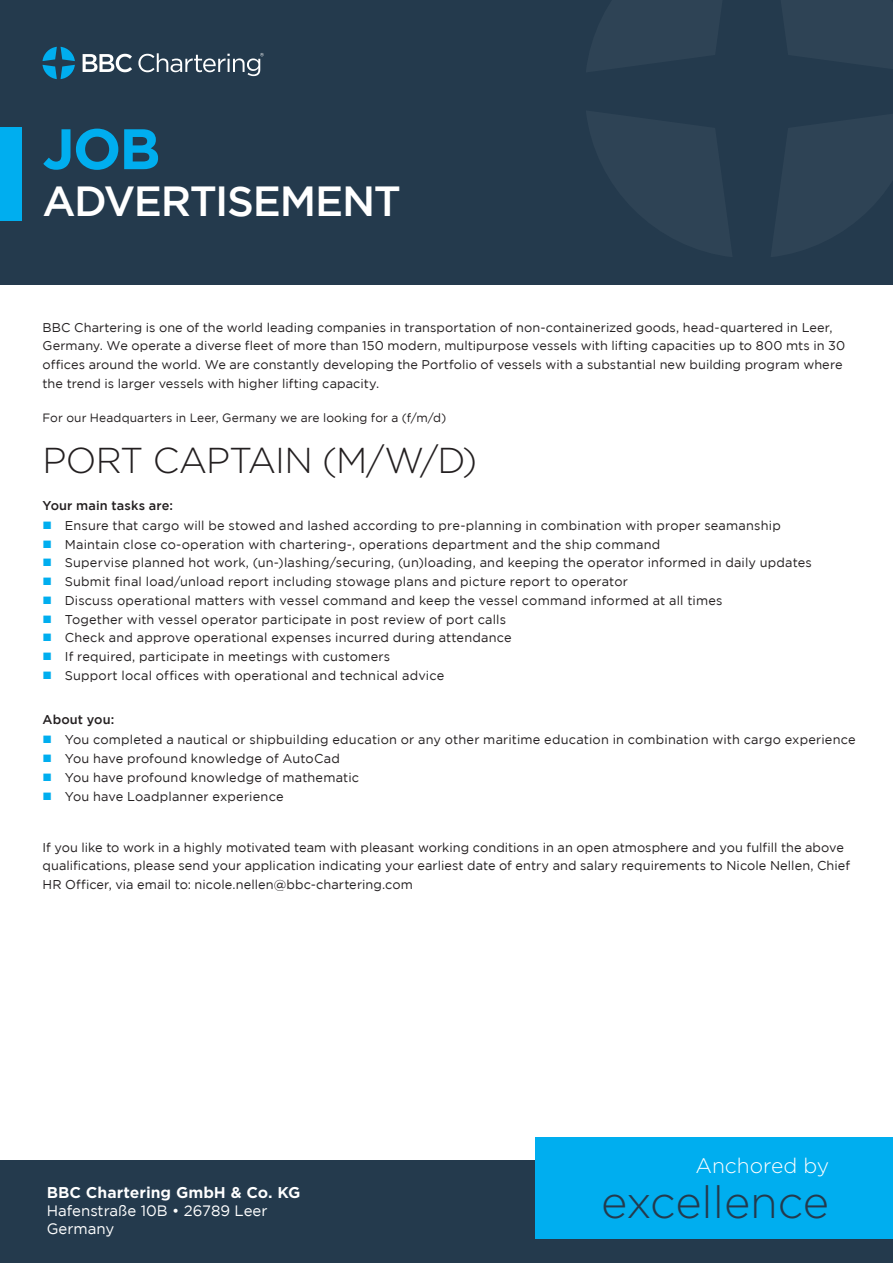
<style>
.page{position:relative;width:893px;height:1263px;background:#fff}
.page>*{position:absolute;margin:0;border:0;box-sizing:border-box;transform-origin:0 0}
.t1{font:700 57px "Gotham";color:#00aeef}
.t2{font:300 45px "Gotham";color:#243a4d}
.t3{font:500 42px "Gotham";letter-spacing:-.035em;color:#fff}
.t4{font:300 36px "Gotham";letter-spacing:-.025em;color:#231f20}
.t5{font:300 21px "Gotham";color:#fff}
.t6{font:15px "Gotham";color:#fff}
.t7{font:700 15px "Gotham S Sm";color:#fff}
.t8{font:12.75px/18.8px "Gotham";letter-spacing:.01em;color:#231f20}
.t9{font:500 12.75px "Gotham";letter-spacing:.01em;color:#231f20}
.t10{font:12.6px/18.8px "Gotham";letter-spacing:.005em;color:#231f20}
.t11{font:12px "Gotham";letter-spacing:.01em;color:#231f20}
.s1{color:#00aeef}
</style>
<div class="page">
<div style="left:0;top:0;width:893px;height:285px;background:#243a4d"></div>
<svg style="left:83px;top:53px;width:181px;height:23px"></svg>
<svg style="left:43px;top:47px;width:32px;height:32px"></svg>
<div style="left:0;top:128px;width:21px;height:93px;background:#00aeef"></div>
<div style="left:0;top:1161px;width:893px;height:102px;background:#243a4d"></div>
<div style="left:536px;top:1137px;width:357px;height:101px;background:#00aeef"></div>
<p class="t1" style="left:43px;top:116px;width:120px">JOB</p>
<p class="t3" style="left:43px;top:177px;width:360px">ADVERTISEMENT</p>
<p class="t10" style="left:43px;top:318px;width:804px">BBC Chartering is one of the world leading companies in transportation of non-containerized goods, head-quartered in Leer, Germany. We operate a diverse fleet of more than 150 modern, multipurpose vessels with lifting capacities up to 800 mts in 30 offices around the world. We are constantly developing the Portfolio of vessels with a substantial new building program where the trend is larger vessels with higher lifting capacity.</p>
<p class="t11" style="left:43px;top:411px;width:405px">For our Headquarters in Leer, Germany we are looking for a (f/m/d)</p>
<p class="t4" style="left:43px;top:440px;width:436px">PORT CAPTAIN (M/W/D)</p>
<p class="t9" style="left:43px;top:498px;width:132px">Your main tasks are:</p>
<p class="t8" style="left:43px;top:516px;width:740px"><span class="s1">■</span> Ensure that cargo will be stowed and lashed according to pre-planning in combination with proper seamanship</p>
<p class="t8" style="left:43px;top:535px;width:619px"><span class="s1">■</span> Maintain close co-operation with chartering-, operations department and the ship command</p>
<p class="t8" style="left:43px;top:553px;width:771px"><span class="s1">■</span> Supervise planned hot work, (un-)lashing/securing, (un)loading, and keeping the operator informed in daily updates</p>
<p class="t8" style="left:43px;top:572px;width:587px"><span class="s1">■</span> Submit final load/unload report including stowage plans and picture report to operator</p>
<p class="t8" style="left:43px;top:591px;width:682px"><span class="s1">■</span> Discuss operational matters with vessel command and keep the vessel command informed at all times</p>
<p class="t8" style="left:43px;top:610px;width:465px"><span class="s1">■</span> Together with vessel operator participate in post review of port calls</p>
<p class="t8" style="left:43px;top:628px;width:471px"><span class="s1">■</span> Check and approve operational expenses incurred during attendance</p>
<p class="t8" style="left:43px;top:647px;width:349px"><span class="s1">■</span> If required, participate in meetings with customers</p>
<p class="t8" style="left:43px;top:666px;width:403px"><span class="s1">■</span> Support local offices with operational and technical advice</p>
<p class="t9" style="left:43px;top:712px;width:73px">About you:</p>
<p class="t8" style="left:43px;top:730px;width:815px"><span class="s1">■</span> You completed a nautical or shipbuilding education or any other maritime education in combination with cargo experience</p>
<p class="t8" style="left:43px;top:749px;width:299px"><span class="s1">■</span> You have profound knowledge of AutoCad</p>
<p class="t8" style="left:43px;top:768px;width:318px"><span class="s1">■</span> You have profound knowledge of mathematic</p>
<p class="t8" style="left:43px;top:787px;width:243px"><span class="s1">■</span> You have Loadplanner experience</p>
<p class="t8" style="left:43px;top:838px;width:809px">If you like to work in a highly motivated team with pleasant working conditions in an open atmosphere and you fulfill the above qualifications, please send your application indicating your earliest date of entry and salary requirements to Nicole Nellen, Chief<br>HR Officer, via email to: nicole.nellen@bbc-chartering.com</p>
<p class="t7" style="left:47px;top:1182px;width:255px">BBC Chartering GmbH &amp; Co. KG</p>
<p class="t6" style="left:47px;top:1202px;width:222px">Hafenstraße 10B • 26789 Leer</p>
<p class="t6" style="left:47px;top:1220px;width:69px">Germany</p>
<p class="t5" style="left:695px;top:1154px;width:135px">Anchored by</p>
<p class="t2" style="left:601px;top:1177px;width:229px">excellence</p>
</div>
